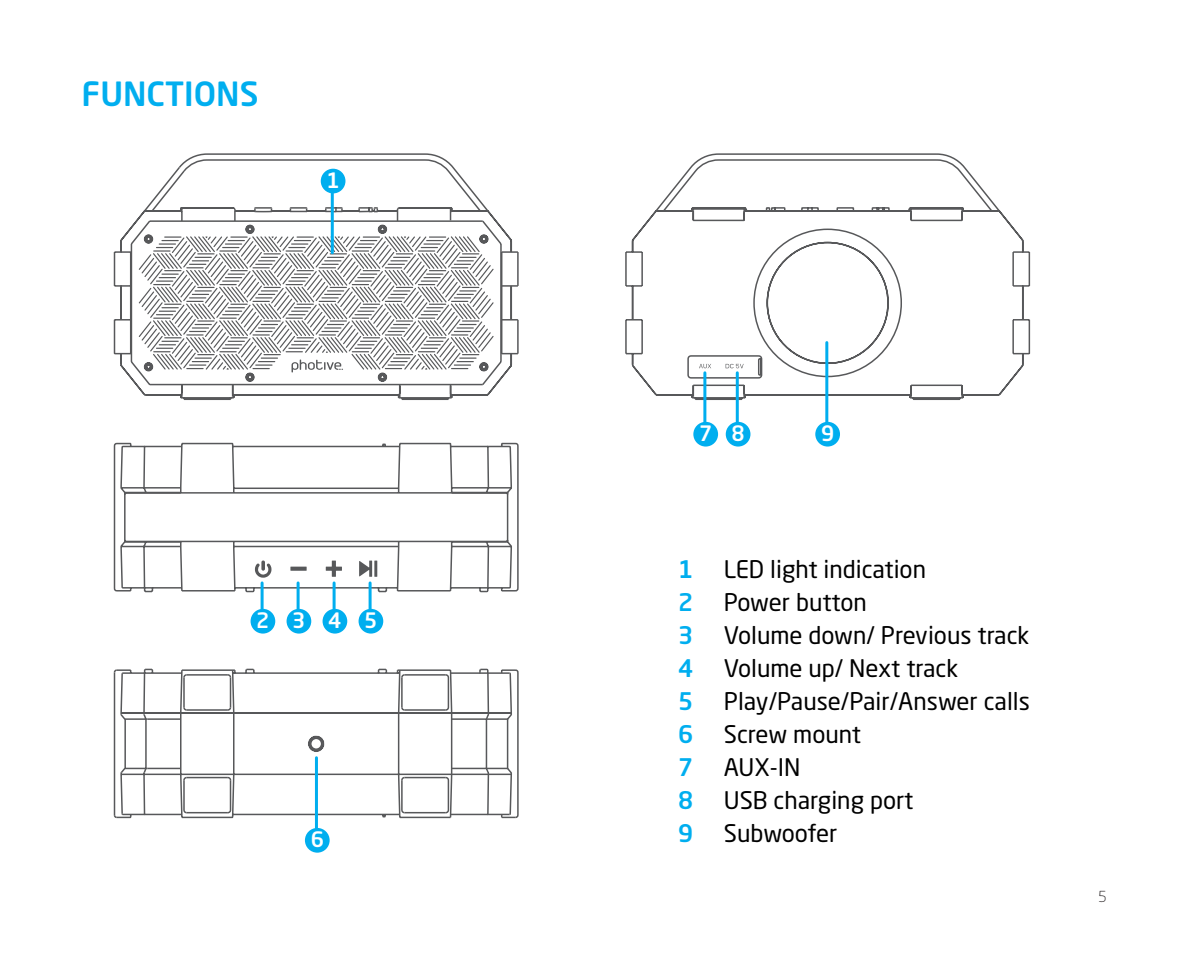
<style>
.page{position:relative;width:1188px;height:972px;background:#fff}
.page>*{position:absolute;margin:0;border:0;box-sizing:border-box;transform-origin:0 0}
.t1{font:500 33px "Neo Sans Pro";color:#00aeef}
.t2{font:24px/33px "Neo Sans Pro";color:#000}
.t3{font:500 24px/33px "Neo Sans Pro";color:#00aeef;text-align:justify}
.t4{font:500 21px "Neo Sans Pro";color:#fff}
.t5{font:300 15px "Neo Sans Pro";color:#231f20}
</style>
<div class="page">
<svg style="left:113px;top:442px;width:406px;height:152px"></svg>
<svg style="left:120px;top:153px;width:399px;height:247px"></svg>
<svg style="left:139px;top:236px;width:355px;height:134px"></svg>
<svg style="left:113px;top:668px;width:406px;height:151px"></svg>
<svg style="left:625px;top:153px;width:406px;height:248px"></svg>
<svg style="left:691px;top:207px;width:273px;height:192px"></svg>
<svg style="left:699px;top:364px;width:12px;height:4px"></svg>
<svg style="left:726px;top:364px;width:18px;height:4px"></svg>
<hr style="left:261px;top:583px;width:3px;height:30px;background:#00aeef">
<div style="left:251px;top:609px;width:24px;height:25px;background:#00aeef;border-radius:50%"></div>
<hr style="left:297px;top:583px;width:3px;height:30px;background:#00aeef">
<div style="left:287px;top:609px;width:24px;height:25px;background:#00aeef;border-radius:50%"></div>
<hr style="left:333px;top:583px;width:3px;height:30px;background:#00aeef">
<div style="left:323px;top:609px;width:24px;height:25px;background:#00aeef;border-radius:50%"></div>
<hr style="left:369px;top:583px;width:3px;height:30px;background:#00aeef">
<div style="left:359px;top:609px;width:24px;height:25px;background:#00aeef;border-radius:50%"></div>
<hr style="left:315px;top:758px;width:3px;height:74px;background:#00aeef">
<div style="left:305px;top:828px;width:25px;height:25px;background:#00aeef;border-radius:50%"></div>
<hr style="left:703px;top:373px;width:3px;height:53px;background:#00aeef">
<div style="left:693px;top:422px;width:25px;height:25px;background:#00aeef;border-radius:50%"></div>
<hr style="left:736px;top:373px;width:3px;height:53px;background:#00aeef">
<div style="left:726px;top:422px;width:24px;height:25px;background:#00aeef;border-radius:50%"></div>
<hr style="left:825px;top:343px;width:3px;height:83px;background:#00aeef">
<div style="left:815px;top:422px;width:25px;height:25px;background:#00aeef;border-radius:50%"></div>
<hr style="left:331px;top:190px;width:3px;height:63px;background:#00aeef">
<div style="left:321px;top:169px;width:24px;height:24px;background:#00aeef;border-radius:50%"></div>
<h1 class="t1" style="left:81px;top:73px;width:179px">FUNCTIONS</h1>
<p class="t4" style="left:327px;top:167px;width:15px">1</p>
<p class="t4" style="left:256px;top:607px;width:123px">2345</p>
<p class="t4" style="left:311px;top:826px;width:15px">6</p>
<p class="t4" style="left:699px;top:420px;width:47px">7 8</p>
<p class="t4" style="left:821px;top:420px;width:15px">9</p>
<p class="t3" style="left:678px;top:552px;width:17px">1<br>2<br>3<br>4<br>5<br>6<br>7<br>8<br>9</p>
<p class="t2" style="left:724px;top:553px;width:308px">LED light indication<br>Power button<br>Volume down/ Previous track<br>Volume up/ Next track<br>Play/Pause/Pair/Answer calls<br>Screw mount<br>AUX-IN<br>USB charging port<br>Subwoofer</p>
<p class="t5" style="left:1098px;top:888px;width:10px">5</p>
</div>
